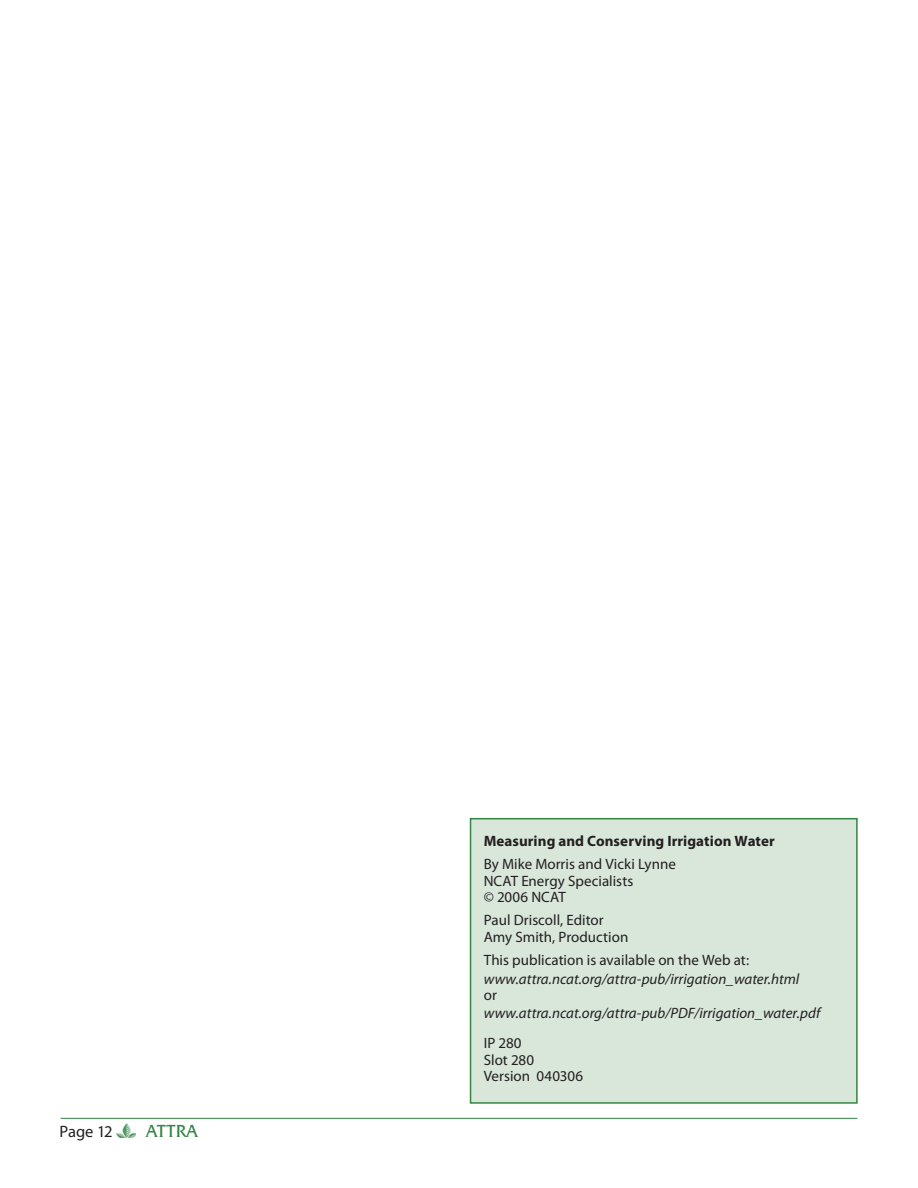
<style>
.page{position:relative;width:918px;height:1188px;background:#fff}
.page>*{position:absolute;margin:0;border:0;box-sizing:border-box;transform-origin:0 0}
.t1{font:18px "Friz Quadrata IT Cby BT";letter-spacing:-.01em;color:#338445}
.t2{font:16.5px "Myriad Pro";letter-spacing:-.005em;color:#231f20}
.t3{font:15px/16.5px "Myriad Pro";color:#231f20}
.t4{font:italic 15px "Myriad Pro";color:#231f20}
.t5{font:700 15px "Myriad Pro";letter-spacing:.005em;color:#231f20}
</style>
<div class="page">
<div style="left:471px;top:819px;width:386px;height:284px;background:#d9e7db"></div>
<div style="left:470px;top:818px;width:388px;height:286px;border:2px solid #338445"></div>
<img style="left:116px;top:1123px;width:20px;height:14px">
<hr style="left:61px;top:1118px;width:796px;height:1px;background:#338445">
<p class="t2" style="left:60px;top:1126px;width:55px">Page 12</p>
<p class="t1" style="left:146px;top:1120px;width:53px">ATTRA</p>
<p class="t5" style="left:484px;top:835px;width:293px">Measuring and Conserving Irrigation Water</p>
<p class="t3" style="left:484px;top:857px;width:194px">By Mike Morris and Vicki Lynne<br>NCAT Energy Specialists<br>© 2006 NCAT</p>
<p class="t3" style="left:484px;top:913px;width:146px">Paul Driscoll, Editor<br>Amy Smith, Production</p>
<p class="t3" style="left:484px;top:953px;width:267px">This publication is available on the Web at:</p>
<p class="t4" style="left:484px;top:974px;width:317px">www.attra.ncat.org/attra-pub/irrigation_water.html</p>
<p class="t3" style="left:484px;top:988px;width:15px">or</p>
<p class="t4" style="left:484px;top:1007px;width:338px">www.attra.ncat.org/attra-pub/PDF/irrigation_water.pdf</p>
<p class="t3" style="left:484px;top:1036px;width:101px">IP 280<br>Slot 280<br>Version 040306</p>
</div>
